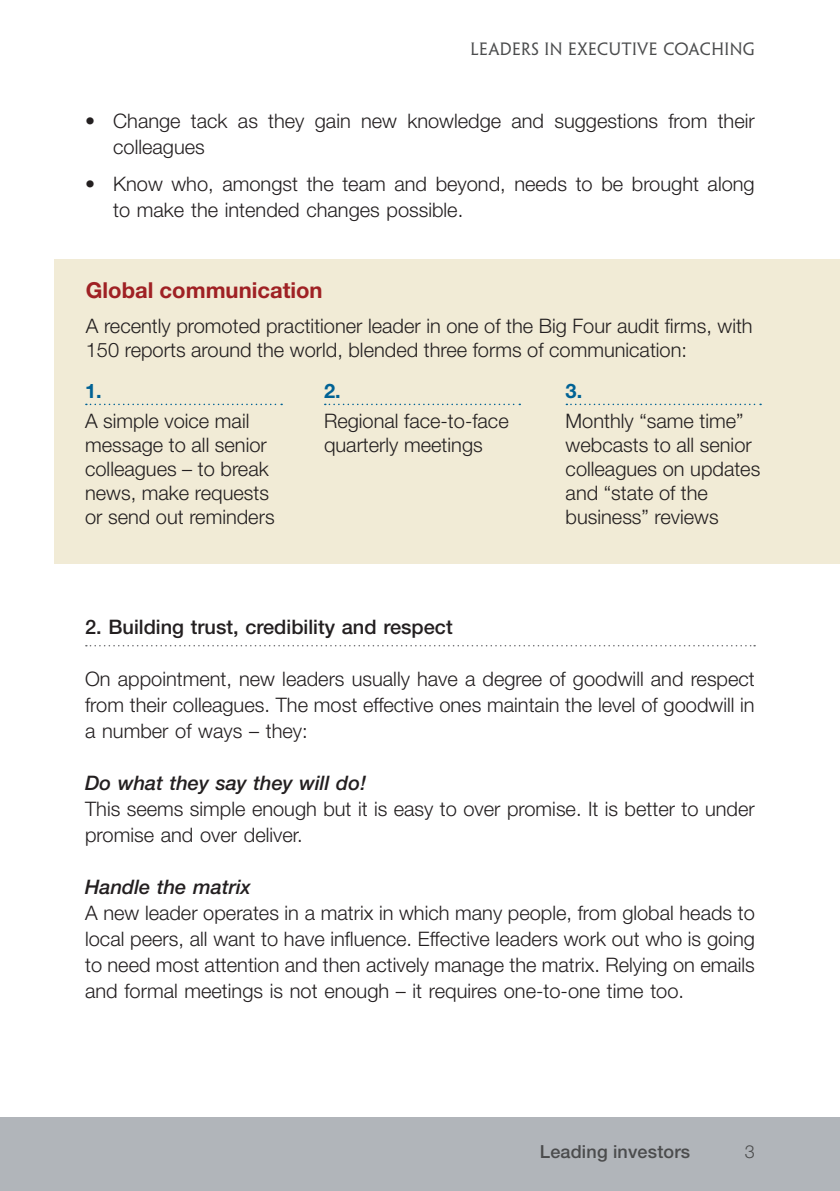
<style>
.page{position:relative;width:840px;height:1191px;background:#fff}
.page>*{position:absolute;margin:0;border:0;box-sizing:border-box;transform-origin:0 0}
.heads1{font:700 22px "Helvetica Neue LT Std";color:#9f2124}
.body{font:300 20px/26px "Helvetica Neue LT Std";color:#231f20}
.heads1-2{font:300 20px/24px "Helvetica Neue LT Std";color:#231f20}
.body-2{font:italic 500 20px "Helvetica Neue LT Std";color:#231f20}
.subheads{font:500 20px "Helvetica Neue LT Std";color:#231f20}
.body-3{font:700 20px "Helvetica Neue LT Std";color:#006295}
.t1{font:500 18px "Helvetica Neue LT Std";letter-spacing:.01em;color:#4b4c4d}
.t2{font:300 18px "Helvetica Neue LT Std";color:#4b4c4d}
.t3{font:16px "Penumbra MM 365 500";letter-spacing:.03em;color:#4b4c4d}
</style>
<div class="page">
<div style="left:0;top:1117px;width:839px;height:74px;background:#b1b5ba"></div>
<svg style="left:86px;top:645px;width:668px;height:1px"></svg>
<div style="left:55px;top:259px;width:784px;height:305px;background:#f1ebd6"></div>
<svg style="left:86px;top:404px;width:196px;height:1px"></svg>
<svg style="left:324px;top:404px;width:196px;height:1px"></svg>
<svg style="left:566px;top:404px;width:194px;height:1px"></svg>
<p class="t3" style="left:470px;top:40px;width:285px">LEADERS IN EXECUTIVE COACHING</p>
<p class="body" style="left:113px;top:107px;width:642px;text-indent:-28px">• Change tack as they gain new knowledge and suggestions from their colleagues</p>
<p class="body" style="left:113px;top:170px;width:642px;text-indent:-28px">• Know who, amongst the team and beyond, needs to be brought along to make the intended changes possible.</p>
<p class="heads1" style="left:86px;top:276px;width:238px">Global communication</p>
<p class="heads1-2" style="left:86px;top:313px;width:668px">A recently promoted practitioner leader in one of the Big Four audit firms, with<br>150 reports around the world, blended three forms of communication:</p>
<p class="body-3" style="left:85px;top:378px;width:18px">1.</p>
<p class="heads1-2" style="left:85px;top:408px;width:191px">A simple voice mail message to all senior colleagues – to break news, make requests or send out reminders</p>
<p class="body-3" style="left:324px;top:378px;width:18px">2.</p>
<p class="heads1-2" style="left:324px;top:408px;width:186px">Regional face-to-face quarterly meetings</p>
<p class="body-3" style="left:565px;top:378px;width:18px">3.</p>
<p class="heads1-2" style="left:565px;top:408px;width:196px">Monthly “same time” webcasts to all senior colleagues on updates and “state of the business” reviews</p>
<p class="subheads" style="left:85px;top:614px;width:369px">2. Building trust, credibility and respect</p>
<p class="body" style="left:85px;top:665px;width:670px;text-align:justify">On appointment, new leaders usually have a degree of goodwill and respect from their colleagues. The most effective ones maintain the level of goodwill in a number of ways – they:</p>
<p class="body-2" style="left:85px;top:770px;width:282px">Do what they say they will do!</p>
<p class="body" style="left:85px;top:795px;width:670px">This seems simple enough but it is easy to over promise. It is better to under promise and over deliver.</p>
<p class="body-2" style="left:85px;top:874px;width:167px">Handle the matrix</p>
<p class="body" style="left:85px;top:899px;width:671px;text-align:justify">A new leader operates in a matrix in which many people, from global heads to local peers, all want to have influence. Effective leaders work out who is going to need most attention and then actively manage the matrix. Relying on emails and formal meetings is not enough – it requires one-to-one time too.</p>
<p class="t1" style="left:539px;top:1141px;width:152px">Leading investors</p>
<p class="t2" style="left:744px;top:1141px;width:12px">3</p>
</div>
